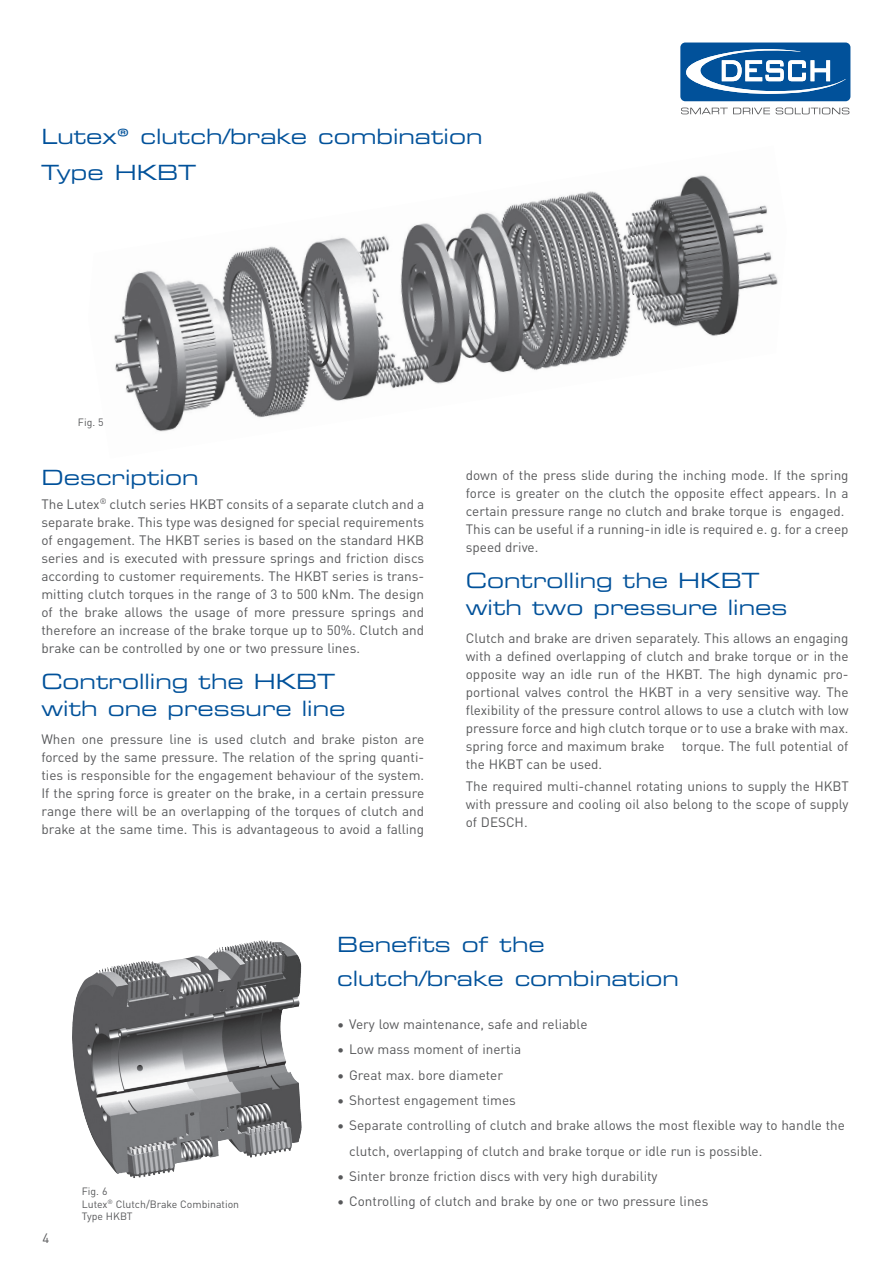
<style>
.page{position:relative;width:893px;height:1263px;background:#fff}
.page>*{position:absolute;margin:0;border:0;box-sizing:border-box;transform-origin:0 0}
.t1{font:21px/27px "Eurostile LT Pro Ex 2";color:#01519a}
.t2{font:13.5px/18px "DINOT";color:#57585a}
.t3{font:10.5px/12.6px "DINOT";color:#57585a}
</style>
<div class="page">
<div style="left:680px;top:43px;width:170px;height:58px;background:#01519a;border-radius:5px"></div>
<svg style="left:681px;top:108px;width:168px;height:6px"></svg>
<svg style="left:686px;top:49px;width:160px;height:45px"></svg>
<img style="left:114px;top:175px;width:664px;height:257px">
<img style="left:72px;top:940px;width:198px;height:238px">
<h1 class="t1" style="left:41px;top:118px;width:442px;line-height:36px">Lutex® clutch/brake combination<br>Type HKBT</h1>
<p class="t3" style="left:78px;top:415px;width:27px">Fig. 5</p>
<h1 class="t1" style="left:41px;top:463px;width:159px">Description</h1>
<p class="t2" style="left:41px;top:494px;width:384px;text-align:justify">The Lutex<sup>®</sup> clutch series HKBT consits of a separate clutch and a separate brake. This type was designed for special requirements of engagement. The HKBT series is based on the standard HKB series and is executed with pressure springs and friction discs according to customer requirements. The HKBT series is trans&shy;mitting clutch torques in the range of 3 to 500 kNm. The design of the brake allows the usage of more pressure springs and therefore an increase of the brake torque up to 50%. Clutch and brake can be controlled by one or two pressure lines.</p>
<h1 class="t1" style="left:41px;top:667px;width:305px">Controlling the HKBT with one pressure line</h1>
<p class="t2" style="left:41px;top:729px;width:384px;text-align:justify">When one pressure line is used clutch and brake piston are forced by the same pressure. The relation of the spring quanti&shy;ties is responsible for the engagement behaviour of the system.<br>If the spring force is greater on the brake, in a certain pressure range there will be an overlapping of the torques of clutch and brake at the same time. This is advantageous to avoid a falling</p>
<p class="t2" style="left:466px;top:465px;width:384px">down of the press slide during the inching mode. If the spring force is greater on the clutch the opposite effect appears. In a certain pressure range no clutch and brake torque is engaged.<br>This can be useful if a running-in idle is required e. g. for a creep speed drive.</p>
<h1 class="t1" style="left:466px;top:566px;width:323px">Controlling the HKBT with two pressure lines</h1>
<p class="t2" style="left:466px;top:628px;width:384px;text-align:justify">Clutch and brake are driven separately. This allows an engaging with a defined overlapping of clutch and brake torque or in the opposite way an idle run of the HKBT. The high dynamic pro&shy;portional valves control the HKBT in a very sensitive way. The flexibility of the pressure control allows to use a clutch with low pressure force and high clutch torque or to use a brake with max. spring force and maximum brake</p>
<p class="t2" style="left:682px;top:736px;width:168px">torque. The full potential of</p>
<p class="t2" style="left:466px;top:752px;width:384px;line-height:22.2px">the HKBT can be used.<br>The required multi-channel rotating unions to supply the HKBT</p>
<p class="t2" style="left:466px;top:794px;width:384px">with pressure and cooling oil also belong to the scope of supply of DESCH.</p>
<p class="t2" style="left:43px;top:1228px;width:8px">4</p>
<p class="t3" style="left:82px;top:1184px;width:159px">Fig. 6<br>Lutex<sup>®</sup> Clutch/Brake Combination<br>Type HKBT</p>
<h1 class="t1" style="left:337px;top:927px;width:343px;line-height:34.2px">Benefits of the clutch/brake combination</h1>
<p class="t2" style="left:337px;top:1014px;width:252px">• Very low maintenance, safe and reliable</p>
<p class="t2" style="left:337px;top:1040px;width:186px">• Low mass moment of inertia</p>
<p class="t2" style="left:337px;top:1065px;width:167px">• Great max. bore diameter</p>
<p class="t2" style="left:337px;top:1090px;width:180px">• Shortest engagement times</p>
<p class="t2" style="left:349px;top:1112px;width:497px;line-height:25.2px;text-indent:-12px">• Separate controlling of clutch and brake allows the most flexible way to handle the clutch, overlapping of clutch and brake torque or idle run is possible.</p>
<p class="t2" style="left:337px;top:1166px;width:322px">• Sinter bronze friction discs with very high durability</p>
<p class="t2" style="left:337px;top:1191px;width:373px">• Controlling of clutch and brake by one or two pressure lines</p>
</div>
